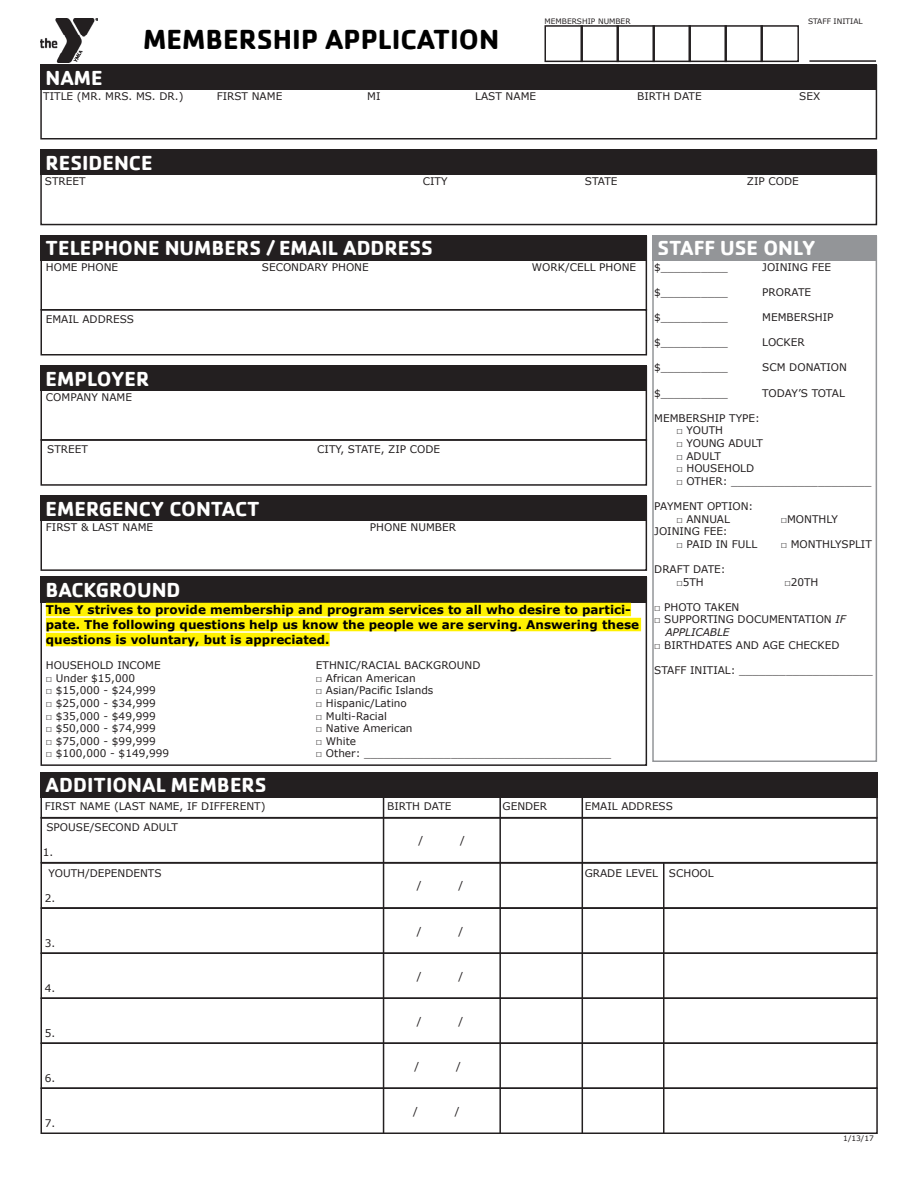
<style>
.page{position:relative;width:918px;height:1188px;background:#fff}
.page>*{position:absolute;margin:0;border:0;box-sizing:border-box;transform-origin:0 0}
.t1{font:700 28.5px "Cachet";color:#000}
.t2{font:700 21px "Cachet";color:#fff}
.t3{font:700 12px/15px "Verdana";color:#000}
.t4{font:10.5px/12.6px "Verdana";color:#231f20}
.t5{font:10.5px "Verdana";letter-spacing:-.025em;color:#231f20}
.t6{font:7.5px "Verdana";color:#231f20}
.s1{font-style:italic}
</style>
<div class="page">
<div style="left:40px;top:65px;width:837px;height:25px;background:#231f20"></div>
<div style="left:40px;top:65px;width:837px;height:75px;border:2px solid #231f20"></div>
<div style="left:40px;top:150px;width:837px;height:25px;background:#231f20"></div>
<div style="left:40px;top:151px;width:837px;height:74px;border:2px solid #231f20"></div>
<div style="left:40px;top:236px;width:607px;height:25px;background:#231f20"></div>
<div style="left:40px;top:309px;width:607px;height:47px;border:2px solid #231f20"></div>
<div style="left:40px;top:366px;width:607px;height:25px;background:#231f20"></div>
<div style="left:40px;top:439px;width:607px;height:47px;border:2px solid #231f20"></div>
<div style="left:40px;top:496px;width:607px;height:75px;border:2px solid #231f20"></div>
<div style="left:40px;top:496px;width:607px;height:25px;background:#231f20"></div>
<div style="left:40px;top:577px;width:607px;height:189px;border:2px solid #231f20"></div>
<div style="left:40px;top:577px;width:607px;height:26px;background:#231f20"></div>
<div style="left:46px;top:603px;width:585px;height:13px;background:#fff101"></div>
<div style="left:46px;top:618px;width:595px;height:13px;background:#fff101"></div>
<div style="left:46px;top:633px;width:284px;height:13px;background:#fff101"></div>
<div style="left:652px;top:236px;width:225px;height:526px;border:2px solid #939598"></div>
<div style="left:652px;top:236px;width:225px;height:25px;background:#939598"></div>
<div style="left:40px;top:772px;width:838px;height:25px;background:#231f20"></div>
<div style="left:40px;top:817px;width:838px;height:46px;border:2px solid #231f20"></div>
<div style="left:40px;top:862px;width:838px;height:47px;border:2px solid #231f20"></div>
<div style="left:40px;top:908px;width:838px;height:46px;border:2px solid #231f20"></div>
<div style="left:40px;top:952px;width:838px;height:47px;border:2px solid #231f20"></div>
<div style="left:40px;top:998px;width:838px;height:46px;border:2px solid #231f20"></div>
<div style="left:40px;top:1042px;width:838px;height:47px;border:2px solid #231f20"></div>
<div style="left:40px;top:1088px;width:838px;height:46px;border:2px solid #231f20"></div>
<hr style="left:582px;top:797px;width:1px;height:336px;background:#231f20">
<hr style="left:499px;top:795px;width:2px;height:338px;background:#231f20">
<hr style="left:383px;top:797px;width:1px;height:336px;background:#231f20">
<img style="left:40px;top:18px;width:58px;height:44px">
<div style="left:544px;top:25px;width:39px;height:37px;border:2px solid #231f20"></div>
<div style="left:580px;top:25px;width:39px;height:37px;border:2px solid #231f20"></div>
<div style="left:616px;top:25px;width:39px;height:37px;border:2px solid #231f20"></div>
<div style="left:652px;top:25px;width:39px;height:37px;border:2px solid #231f20"></div>
<div style="left:688px;top:25px;width:39px;height:37px;border:2px solid #231f20"></div>
<div style="left:724px;top:25px;width:39px;height:37px;border:2px solid #231f20"></div>
<div style="left:760px;top:25px;width:39px;height:37px;border:2px solid #231f20"></div>
<hr style="left:809px;top:60px;width:67px;height:2px;background:#231f20">
<hr style="left:663px;top:863px;width:1px;height:271px;background:#231f20">
<p class="t1" style="left:143px;top:21px;width:358px">MEMBERSHIP APPLICATION</p>
<p class="t6" style="left:544px;top:16px;width:88px">MEMBERSHIP NUMBER</p>
<p class="t6" style="left:808px;top:16px;width:56px">STAFF INITIAL</p>
<p class="t2" style="left:45px;top:64px;width:59px">NAME</p>
<p class="t4" style="left:43px;top:89px;width:142px">TITLE (MR. MRS. MS. DR.)</p>
<p class="t4" style="left:217px;top:89px;width:67px">FIRST NAME</p>
<p class="t4" style="left:367px;top:89px;width:15px">MI</p>
<p class="t4" style="left:475px;top:89px;width:62px">LAST NAME</p>
<p class="t4" style="left:637px;top:89px;width:66px">BIRTH DATE</p>
<p class="t4" style="left:799px;top:89px;width:23px">SEX</p>
<p class="t2" style="left:45px;top:149px;width:109px">RESIDENCE</p>
<p class="t4" style="left:45px;top:175px;width:42px">STREET</p>
<p class="t4" style="left:423px;top:175px;width:26px">CITY</p>
<p class="t4" style="left:585px;top:175px;width:34px">STATE</p>
<p class="t4" style="left:747px;top:175px;width:53px">ZIP CODE</p>
<p class="t2" style="left:46px;top:235px;width:389px">TELEPHONE NUMBERS / EMAIL ADDRESS</p>
<p class="t4" style="left:46px;top:260px;width:74px">HOME PHONE</p>
<p class="t4" style="left:262px;top:260px;width:108px">SECONDARY PHONE</p>
<p class="t4" style="left:532px;top:260px;width:106px">WORK/CELL PHONE</p>
<p class="t4" style="left:46px;top:313px;width:90px">EMAIL ADDRESS</p>
<p class="t2" style="left:46px;top:365px;width:105px">EMPLOYER</p>
<p class="t4" style="left:46px;top:391px;width:88px">COMPANY NAME</p>
<p class="t4" style="left:47px;top:443px;width:42px">STREET</p>
<p class="t4" style="left:317px;top:443px;width:124px">CITY, STATE, ZIP CODE</p>
<p class="t2" style="left:46px;top:495px;width:215px">EMERGENCY CONTACT</p>
<p class="t4" style="left:46px;top:521px;width:109px">FIRST &amp; LAST NAME</p>
<p class="t4" style="left:370px;top:521px;width:88px">PHONE NUMBER</p>
<p class="t2" style="left:46px;top:576px;width:136px">BACKGROUND</p>
<p class="t3" style="left:46px;top:602px;width:595px">The Y strives to provide membership and program services to all who desire to partici&shy;pate. The following questions help us know the people we are serving. Answering these questions is voluntary, but is appreciated.</p>
<p class="t4" style="left:46px;top:659px;width:116px">HOUSEHOLD INCOME</p>
<p class="t4" style="left:316px;top:659px;width:166px">ETHNIC/RACIAL BACKGROUND</p>
<p class="t4" style="left:46px;top:672px;width:91px">□ Under $15,000</p>
<p class="t4" style="left:316px;top:672px;width:101px">□ African American</p>
<p class="t4" style="left:46px;top:684px;width:111px">□ $15,000 - $24,999</p>
<p class="t4" style="left:316px;top:684px;width:119px">□ Asian/Pacific Islands</p>
<p class="t4" style="left:46px;top:697px;width:111px">□ $25,000 - $34,999</p>
<p class="t4" style="left:316px;top:697px;width:93px">□ Hispanic/Latino</p>
<p class="t4" style="left:46px;top:709px;width:111px">□ $35,000 - $49,999</p>
<p class="t4" style="left:316px;top:709px;width:73px">□ Multi-Racial</p>
<p class="t4" style="left:46px;top:722px;width:111px">□ $50,000 - $74,999</p>
<p class="t4" style="left:316px;top:722px;width:98px">□ Native American</p>
<p class="t4" style="left:46px;top:735px;width:111px">□ $75,000 - $99,999</p>
<p class="t4" style="left:316px;top:735px;width:42px">□ White</p>
<p class="t4" style="left:46px;top:747px;width:125px">□ $100,000 - $149,999</p>
<p class="t4" style="left:316px;top:747px;width:297px">□ Other: _____________________________________</p>
<p class="t2" style="left:657px;top:235px;width:160px">STAFF USE ONLY</p>
<p class="t4" style="left:654px;top:260px;width:75px">$__________</p>
<p class="t4" style="left:762px;top:260px;width:70px">JOINING FEE</p>
<p class="t4" style="left:654px;top:286px;width:75px">$__________</p>
<p class="t4" style="left:762px;top:286px;width:50px">PRORATE</p>
<p class="t4" style="left:654px;top:311px;width:75px">$__________</p>
<p class="t4" style="left:762px;top:311px;width:73px">MEMBERSHIP</p>
<p class="t4" style="left:654px;top:336px;width:75px">$__________</p>
<p class="t4" style="left:762px;top:336px;width:44px">LOCKER</p>
<p class="t4" style="left:654px;top:361px;width:75px">$__________</p>
<p class="t4" style="left:762px;top:361px;width:86px">SCM DONATION</p>
<p class="t4" style="left:654px;top:386px;width:75px">$__________</p>
<p class="t5" style="left:762px;top:385px;width:84px">TODAY’S TOTAL</p>
<p class="t4" style="left:654px;top:412px;width:107px">MEMBERSHIP TYPE:</p>
<p class="t4" style="left:676px;top:424px;width:48px">□ YOUTH</p>
<p class="t4" style="left:676px;top:437px;width:88px">□ YOUNG ADULT</p>
<p class="t4" style="left:676px;top:449px;width:46px">□ ADULT</p>
<p class="t4" style="left:676px;top:462px;width:79px">□ HOUSEHOLD</p>
<p class="t4" style="left:676px;top:475px;width:197px">□ OTHER: _____________________</p>
<p class="t4" style="left:654px;top:500px;width:101px">PAYMENT OPTION:</p>
<p class="t4" style="left:676px;top:512px;width:55px">□ ANNUAL</p>
<p class="t4" style="left:781px;top:512px;width:59px">□MONTHLY</p>
<p class="t4" style="left:654px;top:525px;width:75px">JOINING FEE:</p>
<p class="t4" style="left:676px;top:538px;width:82px">□ PAID IN FULL</p>
<p class="t4" style="left:781px;top:538px;width:93px">□ MONTHLYSPLIT</p>
<p class="t4" style="left:654px;top:563px;width:73px">DRAFT DATE:</p>
<p class="t4" style="left:676px;top:575px;width:29px">□5TH</p>
<p class="t4" style="left:784px;top:575px;width:36px">□20TH</p>
<p class="t4" style="left:654px;top:601px;width:87px">□ PHOTO TAKEN</p>
<p class="t4" style="left:665px;top:613px;width:182px;text-indent:-11px">□ SUPPORTING DOCUMENTATION <span class="s1">IF<br>APPLICABLE</span></p>
<p class="t4" style="left:654px;top:638px;width:187px">□ BIRTHDATES AND AGE CHECKED</p>
<p class="t4" style="left:654px;top:664px;width:220px">STAFF INITIAL: ____________________</p>
<p class="t2" style="left:46px;top:771px;width:223px">ADDITIONAL MEMBERS</p>
<p class="t4" style="left:45px;top:800px;width:222px">FIRST NAME (LAST NAME, IF DIFFERENT)</p>
<p class="t4" style="left:387px;top:800px;width:66px">BIRTH DATE</p>
<p class="t4" style="left:503px;top:800px;width:46px">GENDER</p>
<p class="t4" style="left:585px;top:800px;width:90px">EMAIL ADDRESS</p>
<p class="t4" style="left:46px;top:821px;width:133px">SPOUSE/SECOND ADULT</p>
<p class="t4" style="left:419px;top:833px;width:6px">/</p>
<p class="t4" style="left:460px;top:833px;width:6px">/</p>
<p class="t4" style="left:43px;top:846px;width:12px">1.</p>
<p class="t4" style="left:48px;top:866px;width:115px">YOUTH/DEPENDENTS</p>
<p class="t4" style="left:585px;top:866px;width:131px">GRADE LEVEL SCHOOL</p>
<p class="t4" style="left:417px;top:879px;width:6px">/</p>
<p class="t4" style="left:458px;top:879px;width:6px">/</p>
<p class="t4" style="left:45px;top:892px;width:12px">2.</p>
<p class="t4" style="left:417px;top:924px;width:6px">/</p>
<p class="t4" style="left:458px;top:924px;width:6px">/</p>
<p class="t4" style="left:45px;top:937px;width:12px">3.</p>
<p class="t4" style="left:417px;top:969px;width:6px">/</p>
<p class="t4" style="left:458px;top:969px;width:6px">/</p>
<p class="t4" style="left:45px;top:982px;width:12px">4.</p>
<p class="t4" style="left:417px;top:1014px;width:6px">/</p>
<p class="t4" style="left:458px;top:1014px;width:6px">/</p>
<p class="t4" style="left:45px;top:1027px;width:12px">5.</p>
<p class="t4" style="left:414px;top:1059px;width:6px">/</p>
<p class="t4" style="left:456px;top:1059px;width:6px">/</p>
<p class="t4" style="left:45px;top:1072px;width:12px">6.</p>
<p class="t4" style="left:413px;top:1104px;width:6px">/</p>
<p class="t4" style="left:455px;top:1104px;width:6px">/</p>
<p class="t4" style="left:45px;top:1117px;width:12px">7.</p>
<p class="t6" style="left:843px;top:1133px;width:32px">1/13/17</p>
</div>
